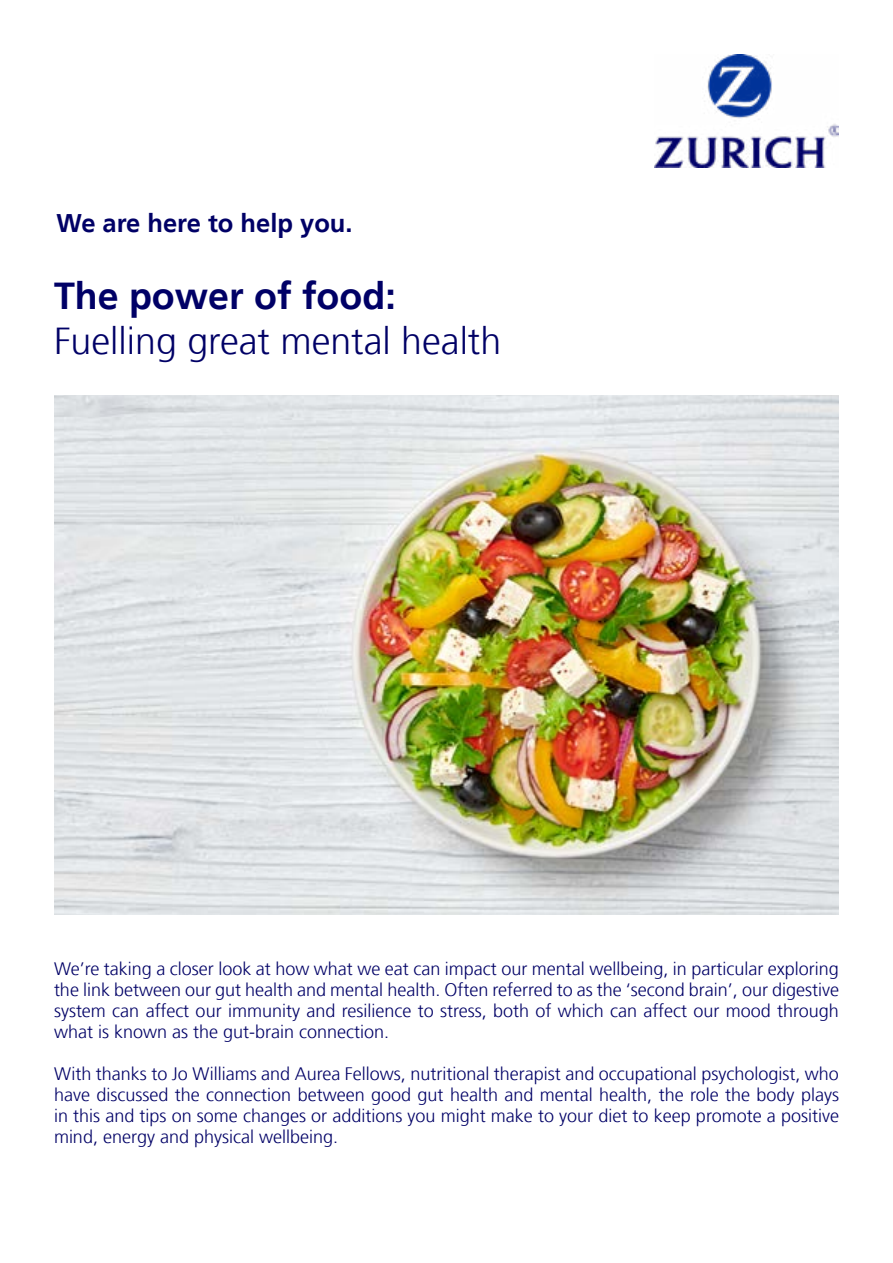
<style>
.page{position:relative;width:893px;height:1263px;background:#fff}
.page>*{position:absolute;margin:0;border:0;box-sizing:border-box;transform-origin:0 0}
.t1{font:300 37.5px "Frutiger";color:#006}
.t2{font:700 37.5px "Frutiger";color:#006}
.t3{font:700 25.5px "Frutiger";color:#006}
.t4{font:300 18px/21px "Frutiger";color:#006;text-align:justify}
</style>
<div class="page">
<img style="left:54px;top:395px;width:785px;height:519px">
<img style="left:655px;top:54px;width:184px;height:113px">
<h2 class="t3" style="left:56px;top:208px;width:298px">We are here to help you.</h2>
<h1 class="t2" style="left:54px;top:274px;width:343px">The power of food:</h1>
<h1 class="t1" style="left:54px;top:320px;width:449px">Fuelling great mental health</h1>
<p class="t4" style="left:54px;top:959px;width:786px">We’re taking a closer look at how what we eat can impact our mental wellbeing, in particular exploring the link between our gut health and mental health. Often referred to as the ‘second brain’, our digestive system can affect our immunity and resilience to stress, both of which can affect our mood through what is known as the gut-brain connection.</p>
<p class="t4" style="left:54px;top:1064px;width:786px">With thanks to Jo Williams and Aurea Fellows, nutritional therapist and occupational psychologist, who have discussed the connection between good gut health and mental health, the role the body plays in this and tips on some changes or additions you might make to your diet to keep promote a positive mind, energy and physical wellbeing.</p>
</div>
